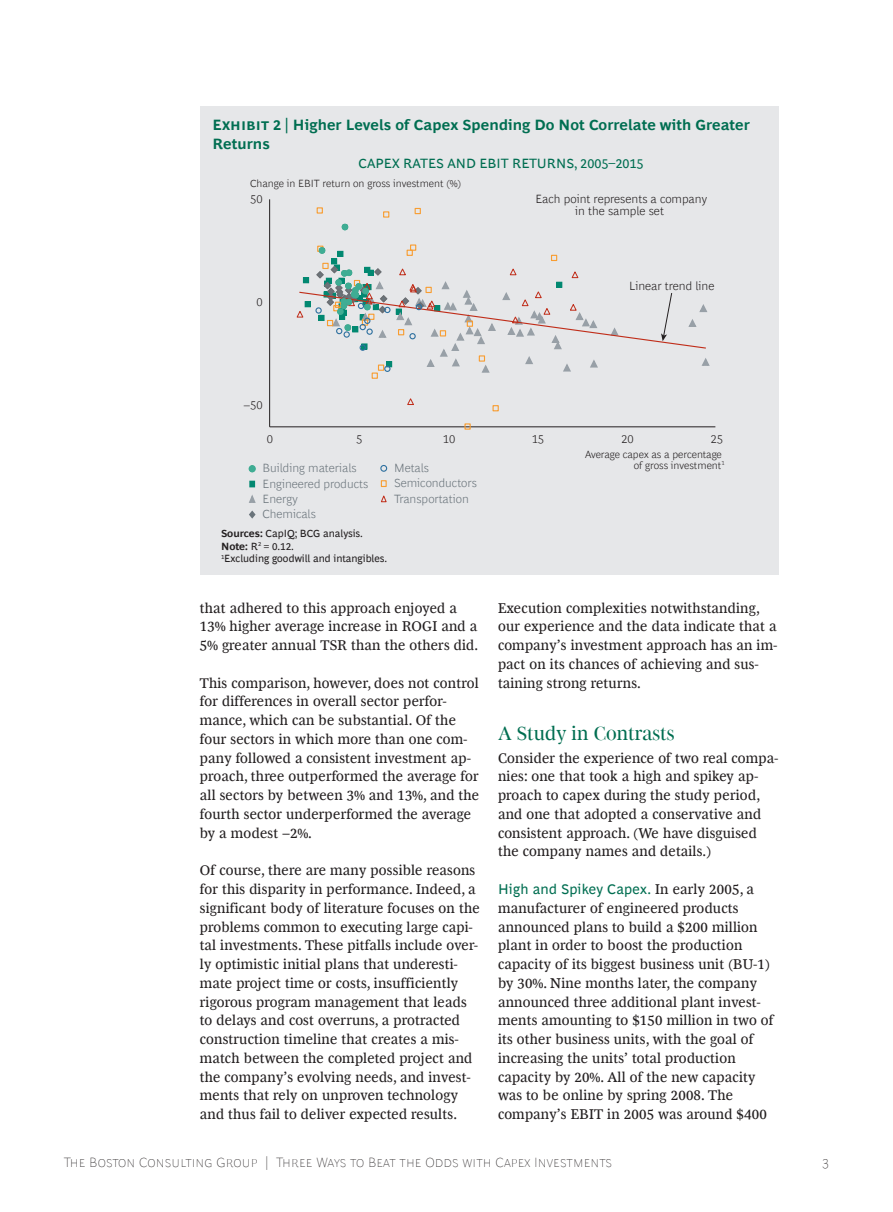
<style>
.page{position:relative;width:893px;height:1212px;background:#fff}
.page>*{position:absolute;margin:0;border:0;box-sizing:border-box;transform-origin:0 0}
.t1{font:19.5px "Henderson BCG Serif Head";letter-spacing:.005em;color:#006e51}
.t2{font:700 15px/18.8px "Henderson BCG Sans";letter-spacing:.005em;color:#006e51}
.t3{font:14.25px/18.8px "Henderson BCG Serif";letter-spacing:.015em;color:#231f20}
.t4{font:14.25px "Henderson BCG Sans";letter-spacing:.015em;color:#006e51}
.t5{font:100 13.5px "Henderson BCG Sans";letter-spacing:.01em;color:#231f20}
.t6{font:13.5px "Henderson BCG Sans";color:#006e51}
.t7{font:300 12px/15.3px "Henderson BCG Sans";color:#6a747b}
.t8{font:300 12px/12px "Henderson BCG Sans";color:#231f20;text-align:center}
.t9{font:300 10.5px/10.5px "Henderson BCG Sans";color:#231f20;text-align:right}
.t10{font:10.5px/12.8px "Henderson BCG Sans";color:#231f20}
.s1{font-weight:700}
.s2{font-family:"Henderson BCG Serif";color:#231f20}
</style>
<div class="page">
<div style="left:200px;top:106px;width:578px;height:469px;background:#e6e7e9"></div>
<hr style="left:269px;top:199px;width:1px;height:228px;background:#231f20">
<hr style="left:270px;top:426px;width:445px;height:1px;background:#231f20">
<div style="left:383px;top:211px;width:6px;height:7px;border:1px solid #f89d31"></div>
<div style="left:317px;top:207px;width:6px;height:7px;border:1px solid #f89d31"></div>
<div style="left:372px;top:372px;width:6px;height:7px;border:1px solid #f89d31"></div>
<div style="left:464px;top:423px;width:7px;height:7px;border:1px solid #f89d31"></div>
<svg style="left:415px;top:208px;width:6px;height:6px"></svg>
<div style="left:492px;top:405px;width:7px;height:6px;border:1px solid #f89d31"></div>
<div style="left:410px;top:244px;width:6px;height:7px;border:1px solid #f89d31"></div>
<svg style="left:407px;top:398px;width:7px;height:7px"></svg>
<div style="left:249px;top:465px;width:6px;height:7px;border:1px solid #147b57;border-radius:50%"></div>
<div style="left:381px;top:480px;width:6px;height:7px;border:1px solid #f89d31"></div>
<svg style="left:381px;top:495px;width:6px;height:8px"></svg>
<svg style="left:249px;top:481px;width:7px;height:38px"></svg>
<div style="left:249px;top:465px;width:7px;height:7px;border:2px solid #3fad94;border-radius:50%"></div>
<svg style="left:342px;top:224px;width:6px;height:6px"></svg>
<div style="left:380px;top:465px;width:7px;height:7px;border:1px solid #2e709f;border-radius:50%"></div>
<svg style="left:296px;top:246px;width:414px;height:127px"></svg>
<p class="t2" style="left:213px;top:114px;width:539px">Exhibit 2 | Higher Levels of Capex Spending Do Not Correlate with Greater<br>Returns</p>
<p class="t6" style="left:358px;top:154px;width:286px">CAPEX RATES AND EBIT RETURNS, 2005–2015</p>
<p class="t9" style="left:250px;top:178px;width:212px">Change in EBIT return on gross investment (%)</p>
<p class="t8" style="left:250px;top:191px;width:14px">50</p>
<p class="t8" style="left:256px;top:295px;width:8px">0</p>
<p class="t8" style="left:244px;top:398px;width:20px">–50</p>
<p class="t8" style="left:535px;top:191px;width:173px">Each point represents a company in the sample set</p>
<p class="t8" style="left:629px;top:279px;width:87px">Linear trend line</p>
<p class="t8" style="left:267px;top:432px;width:8px">0</p>
<p class="t8" style="left:356px;top:432px;width:8px">5</p>
<p class="t8" style="left:443px;top:432px;width:14px">10</p>
<p class="t8" style="left:532px;top:432px;width:14px">15</p>
<p class="t8" style="left:711px;top:432px;width:14px">25</p>
<p class="t8" style="left:621px;top:432px;width:14px">20</p>
<p class="t7" style="left:262px;top:460px;width:107px">Building materials<br>Engineered products</p>
<p class="t7" style="left:262px;top:490px;width:37px">Energy</p>
<p class="t7" style="left:262px;top:505px;width:55px">Chemicals</p>
<p class="t7" style="left:394px;top:459px;width:36px">Metals</p>
<p class="t7" style="left:394px;top:474px;width:84px">Semiconductors</p>
<p class="t7" style="left:394px;top:490px;width:76px">Transportation</p>
<p class="t10" style="left:221px;top:526px;width:168px"><span class="s1">Sources:</span> CapIQ; BCG analysis.<br><span class="s1">Note:</span> R<sup>2</sup> = 0.12.<br><sup>1</sup>Excluding goodwill and intangibles.</p>
<p class="t3" style="left:200px;top:597px;width:280px">that adhered to this approach enjoyed a<br>13% higher average increase in ROGI and a<br>5% greater annual TSR than the others did.</p>
<p class="t3" style="left:200px;top:672px;width:281px">This comparison, however, does not control for differences in overall sector perfor&shy;mance, which can be substantial. Of the four sectors in which more than one com&shy;pany followed a consistent investment ap&shy;proach, three outperformed the average for all sectors by between 3% and 13%, and the fourth sector underperformed the average by a modest –2%.</p>
<p class="t3" style="left:200px;top:860px;width:281px">Of course, there are many possible reasons for this disparity in performance. Indeed, a significant body of literature focuses on the problems common to executing large capi&shy;tal investments. These pitfalls include over&shy;ly optimistic initial plans that underesti&shy;mate project time or costs, insufficiently rigorous program management that leads to delays and cost overruns, a protracted construction timeline that creates a mis&shy;match between the completed project and the company’s evolving needs, and invest&shy;ments that rely on unproven technology and thus fail to deliver expected results.</p>
<p class="t9" style="left:585px;top:448px;width:141px">Average capex as a percentage of gross investment<sup>1</sup></p>
<p class="t3" style="left:498px;top:597px;width:281px">Execution complexities notwithstanding, our experience and the data indicate that a company’s investment approach has an im&shy;pact on its chances of achieving and sus&shy;taining strong returns.</p>
<h1 class="t1" style="left:498px;top:719px;width:178px">A Study in Contrasts</h1>
<p class="t3" style="left:498px;top:747px;width:282px">Consider the experience of two real compa&shy;nies: one that took a high and spikey ap&shy;proach to capex during the study period, and one that adopted a conservative and consistent approach. (We have disguised the company names and details.)</p>
<p class="t4" style="left:498px;top:879px;width:258px">High and Spikey Capex. <span class="s2">In early 2005, a</span></p>
<p class="t3" style="left:498px;top:897px;width:277px">manufacturer of engineered products announced plans to build a $200 million plant in order to boost the production capacity of its biggest business unit (BU-1) by 30%. Nine months later, the company announced three additional plant invest&shy;ments amounting to $150 million in two of its other business units, with the goal of increasing the units’ total production capacity by 20%. All of the new capacity was to be online by spring 2008. The company’s EBIT in 2005 was around $400</p>
<p class="t5" style="left:64px;top:1152px;width:550px">The Boston Consulting Group | Three Ways to Beat the Odds with Capex Investments</p>
<p class="t5" style="left:822px;top:1152px;width:9px">3</p>
</div>
